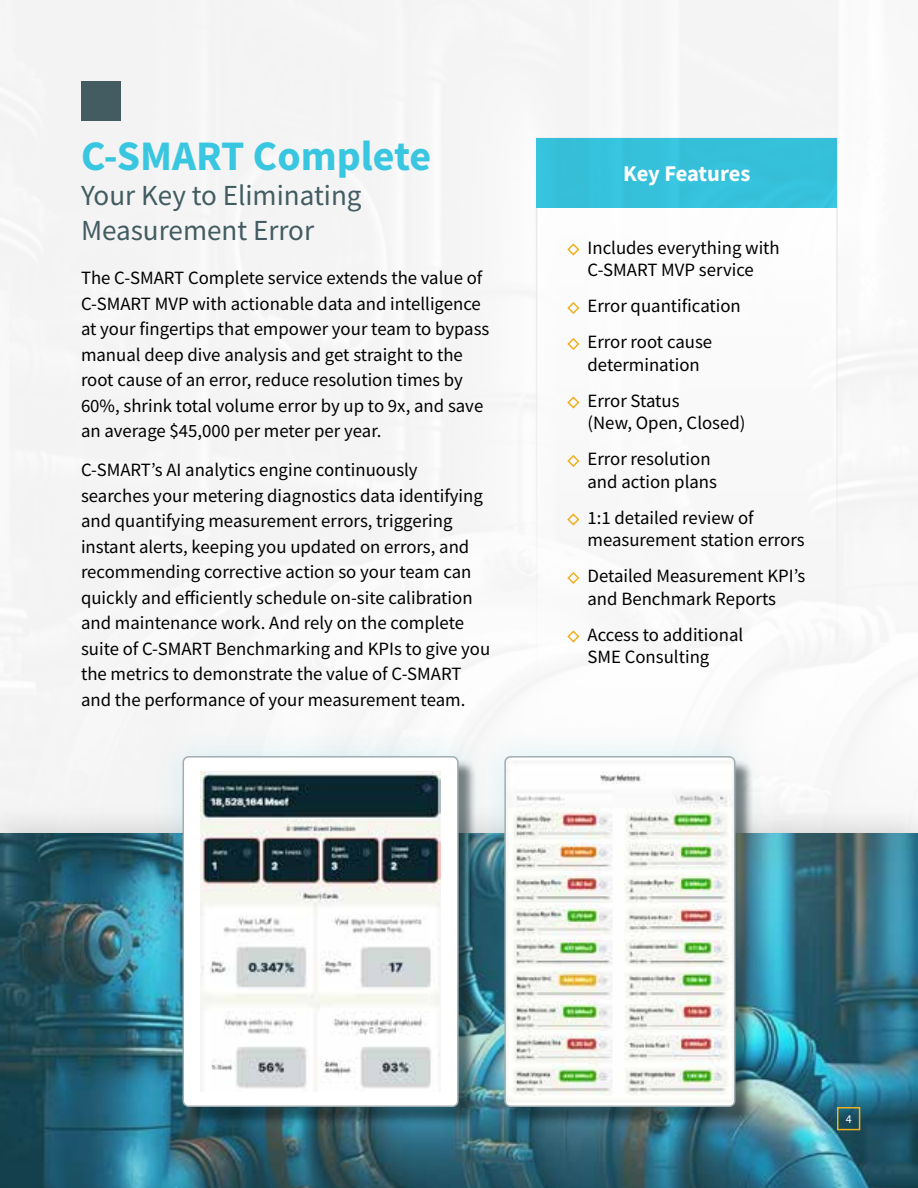
<style>
.page{position:relative;width:918px;height:1188px;background:#fff}
.page>*{position:absolute;margin:0;border:0;box-sizing:border-box;transform-origin:0 0}
.t1{font:700 42px "Source Sans Pro";color:#39c6e0}
.t2{font:29.1px/35px "Source Sans Pro";color:#425c61}
.t3{font:700 22.5px "Source Sans Pro";letter-spacing:-.01em;color:#fff}
.t4{font:18.75px/25.5px "Source Sans Pro";color:#000}
.t5{font:12px "Source Sans Pro";color:#fff}
.s1{font-size:12px;color:#f0b021}
</style>
<div class="page">
<div style="left:536px;top:137px;width:302px;height:555px;background:#fff;border:2px solid #e6e6e6"></div>
<div style="left:537px;top:138px;width:300px;height:69px;background:#36c1da"></div>
<div style="left:0;top:802px;width:918px;height:386px;background:#000;opacity:.2"></div>
<img style="left:0;top:834px;width:918px;height:354px">
<div style="left:151px;top:725px;width:339px;height:413px;background:#39c6e0;opacity:.2"></div>
<div style="left:183px;top:757px;width:275px;height:349px;background:#fff;border-radius:5px"></div>
<img style="left:200px;top:772px;width:241px;height:319px">
<div style="left:183px;top:756px;width:276px;height:351px;border:2px solid #a1adb0;border-radius:5px"></div>
<div style="left:473px;top:725px;width:294px;height:413px;background:#39c6e0;opacity:.2"></div>
<img style="left:507px;top:760px;width:225px;height:343px">
<div style="left:504px;top:756px;width:231px;height:351px;border:2px solid #a1adb0;border-radius:5px"></div>
<div style="left:81px;top:81px;width:40px;height:40px;background:#425c61"></div>
<div style="left:837px;top:1107px;width:23px;height:23px;border:2px solid #f0b021"></div>
<h1 class="t1" style="left:81px;top:127px;width:352px">C-SMART Complete</h1>
<h2 class="t2" style="left:81px;top:177px;width:282px">Your Key to Eliminating<br>Measurement Error</h2>
<p class="t4" style="left:81px;top:265px;width:410px">The C-SMART Complete service extends the value of C-SMART MVP with actionable data and intelligence at your fingertips that empower your team to bypass manual deep dive analysis and get straight to the root cause of an error, reduce resolution times by 60%, shrink total volume error by up to 9x, and save an average $45,000 per meter per year.</p>
<p class="t4" style="left:81px;top:457px;width:411px">C-SMART’s AI analytics engine continuously searches your metering diagnostics data identifying and quantifying measurement errors, triggering instant alerts, keeping you updated on errors, and recommending corrective action so your team can quickly and efficiently schedule on-site calibration and maintenance work. And rely on the complete suite of C-SMART Benchmarking and KPIs to give you the metrics to demonstrate the value of C-SMART and the performance of your measurement team.</p>
<p class="t3" style="left:623px;top:159px;width:129px">Key Features</p>
<p class="t4" style="left:568px;top:236px;width:213px;line-height:22.5px;text-align:center"><span class="s1">◆</span> Includes everything with<br>C-SMART MVP service</p>
<p class="t4" style="left:568px;top:293px;width:174px"><span class="s1">◆</span> Error quantification</p>
<p class="t4" style="left:568px;top:331px;width:146px;line-height:22.5px;text-align:center"><span class="s1">◆</span> Error root cause determination</p>
<p class="t4" style="left:587px;top:389px;width:160px;line-height:22.5px;text-indent:-20px"><span class="s1">◆</span> Error Status<br>(New, Open, Closed)</p>
<p class="t4" style="left:587px;top:448px;width:131px;line-height:22.5px;text-indent:-20px"><span class="s1">◆</span> Error resolution and action plans</p>
<p class="t4" style="left:587px;top:506px;width:219px;line-height:22.5px;text-indent:-20px"><span class="s1">◆</span> 1:1 detailed review of measurement station errors</p>
<p class="t4" style="left:568px;top:565px;width:239px;line-height:22.5px;text-align:center"><span class="s1">◆</span> Detailed Measurement KPI’s and Benchmark Reports</p>
<p class="t4" style="left:587px;top:623px;width:157px;line-height:22.5px;text-indent:-20px"><span class="s1">◆</span> Access to additional<br>SME Consulting</p>
<p class="t5" style="left:846px;top:1112px;width:7px">4</p>
</div>
